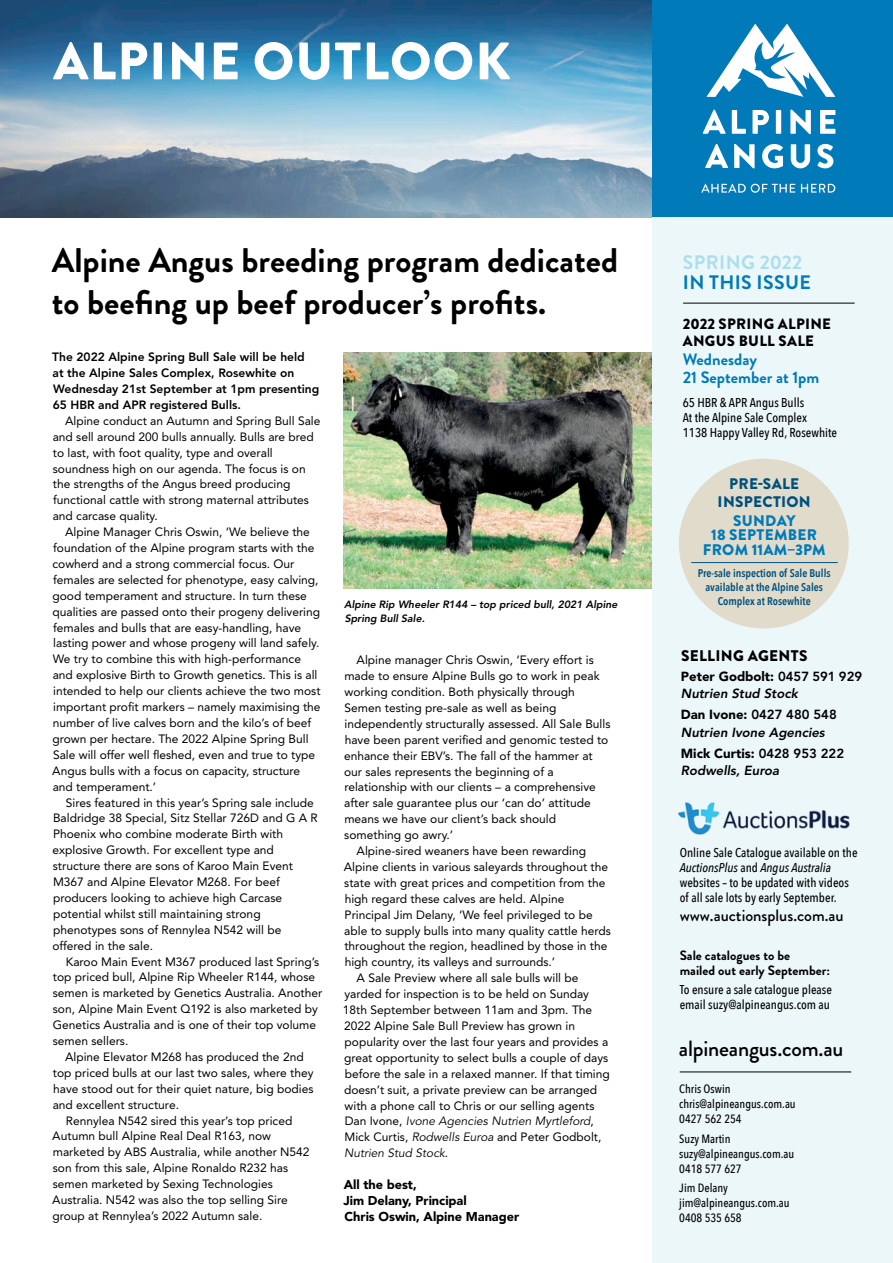
<style>
.page{position:relative;width:893px;height:1263px;background:#fff}
.page>*{position:absolute;margin:0;border:0;box-sizing:border-box;transform-origin:0 0}
.t1{font:900 52.65px "Brandon Grotesque";letter-spacing:.02em;color:#fff}
.t2{font:700 34.2px/42.2px "Brandon Grotesque";color:#000}
.t3{font:500 22.05px "Brandon Grotesque";letter-spacing:-.01em;color:#000}
.t4{font:700 19.5px "Brandon Grotesque";letter-spacing:.02em;color:#007ab8}
.t5{font:700 19.5px "Brandon Grotesque";letter-spacing:.02em;color:#acdfed}
.t6{font:700 16.5px "Brandon Grotesque";color:#007ab8}
.t7{font:500 16.5px "Brandon Grotesque";color:#000}
.AA_HEADING_C{font:900 15.45px "Brandon Grotesque";letter-spacing:.02em;color:#000}
.t8{font:900 15.3px/14.7px "Brandon Grotesque";letter-spacing:.02em;color:#007ab8;text-align:center}
.t9{font:900 15.3px "Brandon Grotesque";letter-spacing:.02em;color:#00507d}
.t10{font:900 15px/16.5px "Brandon Grotesque";letter-spacing:.02em;color:#000}
.t11{font:700 13.5px/15px "Brandon Grotesque";color:#000}
.AA_TEXT____PLAIN{font:900 13.2px "Avenir";color:#000}
.AA_TEXT____PLAIN-2{font:italic 800 13.2px "Avenir";color:#000}
.AA_TEXT____PLAIN-3{font:800 13.2px "Avenir";color:#000}
.AA_TEXT____PLAIN-4{font:italic 800 13.2px "Avenir";color:#000}
.t12{font:500 12.75px/15px "Avenir Next Condensed";color:#000}
.t13{font:900 12.75px "Avenir";letter-spacing:-.005em;color:#000}
.t14{font:12px/15.9px "Avenir";color:#000}
.t15{font:800 12px/15.9px "Avenir";color:#000}
.t16{font:500 12px "Avenir Next Condensed";color:#000}
.t17{font:600 11.1px/14px "Avenir Next Condensed";color:#00507d;text-align:center}
.t18{font:800 10.5px/13.5px "Avenir";color:#000}
.s1{font-style:italic}
.s2{font-weight:800}
.s3{font-weight:900}
</style>
<div class="page">
<img style="left:0;top:0;width:653px;height:218px">
<div style="left:653px;top:0;width:240px;height:218px;background:#007ab8"></div>
<svg style="left:703px;top:110px;width:23px;height:24px"></svg>
<svg style="left:732px;top:110px;width:14px;height:24px"></svg>
<svg style="left:752px;top:110px;width:17px;height:24px"></svg>
<div style="left:776px;top:110px;width:5px;height:24px;background:#fff"></div>
<svg style="left:790px;top:110px;width:21px;height:24px"></svg>
<svg style="left:820px;top:110px;width:15px;height:24px"></svg>
<svg style="left:705px;top:144px;width:23px;height:24px"></svg>
<svg style="left:734px;top:144px;width:21px;height:24px"></svg>
<svg style="left:762px;top:144px;width:21px;height:24px"></svg>
<svg style="left:791px;top:144px;width:19px;height:24px"></svg>
<svg style="left:817px;top:144px;width:16px;height:24px"></svg>
<svg style="left:701px;top:184px;width:94px;height:9px"></svg>
<svg style="left:801px;top:184px;width:34px;height:9px"></svg>
<svg style="left:706px;top:24px;width:129px;height:73px"></svg>
<img style="left:344px;top:352px;width:309px;height:236px">
<div style="left:653px;top:218px;width:240px;height:1045px;background:#ecf7f9"></div>
<hr style="left:683px;top:303px;width:172px;height:1px;background:#000">
<hr style="left:680px;top:1072px;width:171px;height:1px;background:#000">
<img style="left:678px;top:802px;width:172px;height:33px">
<div style="left:679px;top:459px;width:170px;height:169px;background:#e0dbca;border-radius:50%"></div>
<hr style="left:691px;top:562px;width:147px;height:1px;background:#00507d">
<p class="t1" style="left:53px;top:24px;width:459px">ALPINE OUTLOOK</p>
<p class="t2" style="left:52px;top:240px;width:568px">Alpine Angus breeding program dedicated to beefing up beef producer’s profits.</p>
<p class="t15" style="left:52px;top:349px;width:268px">The 2022 Alpine Spring Bull Sale will be held<br>at the Alpine Sales Complex, Rosewhite on Wednesday 21st September at 1pm presenting 65 HBR and APR registered Bulls.</p>
<p class="t14" style="left:53px;top:413px;width:269px;text-indent:12px">Alpine conduct an Autumn and Spring Bull Sale and sell around 200 bulls annually. Bulls are bred to last, with foot quality, type and overall soundness high on our agenda. The focus is on the strengths of the Angus breed producing functional cattle with strong maternal attributes and carcase quality.</p>
<p class="t14" style="left:52px;top:524px;width:270px;text-indent:13px">Alpine Manager Chris Oswin, ‘We believe the foundation of the Alpine program starts with the cowherd and a strong commercial focus. Our females are selected for phenotype, easy calving, good temperament and structure. In turn these qualities are passed onto their progeny delivering females and bulls that are easy-handling, have lasting power and whose progeny will land safely.<br>We try to combine this with high-performance and explosive Birth to Growth genetics. This is all intended to help our clients achieve the two most important profit markers – namely maximising the number of live calves born and the kilo’s of beef grown per hectare. The 2022 Alpine Spring Bull Sale will offer well fleshed, even and true to type Angus bulls with a focus on capacity, structure and temperament.’</p>
<p class="t14" style="left:52px;top:794px;width:267px;text-indent:13px">Sires featured in this year’s Spring sale include Baldridge 38 Special, Sitz Stellar 726D and G A R Phoenix who combine moderate Birth with explosive Growth. For excellent type and structure there are sons of Karoo Main Event M367 and Alpine Elevator M268. For beef producers looking to achieve high Carcase potential whilst still maintaining strong phenotypes sons of Rennylea N542 will be offered in the sale.</p>
<p class="t14" style="left:53px;top:953px;width:271px;text-indent:13px">Karoo Main Event M367 produced last Spring’s top priced bull, Alpine Rip Wheeler R144, whose semen is marketed by Genetics Australia. Another son, Alpine Main Event Q192 is also marketed by Genetics Australia and is one of their top volume semen sellers.</p>
<p class="t14" style="left:53px;top:1049px;width:262px;text-indent:12px">Alpine Elevator M268 has produced the 2nd top priced bulls at our last two sales, where they have stood out for their quiet nature, big bodies and excellent structure.</p>
<p class="t14" style="left:52px;top:1112px;width:259px;text-indent:13px">Rennylea N542 sired this year’s top priced Autumn bull Alpine Real Deal R163, now marketed by ABS Australia, while another N542 son from this sale, Alpine Ronaldo R232 has semen marketed by Sexing Technologies Australia. N542 was also the top selling Sire group at Rennylea’s 2022 Autumn sale.</p>
<p class="t18" style="left:344px;top:598px;width:277px">Alpine Rip Wheeler R144 – top priced bull, 2021 Alpine<br>Spring Bull Sale.</p>
<p class="t14" style="left:344px;top:652px;width:268px;text-indent:13px">Alpine manager Chris Oswin, ‘Every effort is made to ensure Alpine Bulls go to work in peak working condition. Both physically through Semen testing pre-sale as well as being independently structurally assessed. All Sale Bulls have been parent verified and genomic tested to enhance their EBV’s. The fall of the hammer at our sales represents the beginning of a relationship with our clients – a comprehensive after sale guarantee plus our ‘can do’ attitude means we have our client’s back should something go awry.’</p>
<p class="t14" style="left:344px;top:843px;width:269px;text-indent:13px">Alpine-sired weaners have been rewarding Alpine clients in various saleyards throughout the state with great prices and competition from the high regard these calves are held. Alpine Principal Jim Delany, ‘We feel privileged to be able to supply bulls into many quality cattle herds throughout the region, headlined by those in the high country, its valleys and surrounds.’</p>
<p class="t14" style="left:343px;top:970px;width:268px;text-indent:14px">A Sale Preview where all sale bulls will be yarded for inspection is to be held on Sunday 18th September between 11am and 3pm. The 2022 Alpine Sale Bull Preview has grown in popularity over the last four years and provides a great opportunity to select bulls a couple of days before the sale in a relaxed manner. If that timing doesn’t suit, a private preview can be arranged with a phone call to Chris or our selling agents Dan Ivone, <span class="s1">Ivone Agencies Nutrien Myrtleford</span>, Mick Curtis, <span class="s1">Rodwells Euroa</span> and Peter Godbolt, <span class="s1">Nutrien Stud Stock</span>.</p>
<p class="t13" style="left:344px;top:1177px;width:75px">All the best,</p>
<p class="t13" style="left:343px;top:1193px;width:125px">Jim Delany, Principal</p>
<p class="t13" style="left:345px;top:1209px;width:176px">Chris Oswin, Alpine Manager</p>
<p class="t5" style="left:683px;top:249px;width:121px">SPRING 2022</p>
<p class="t4" style="left:683px;top:268px;width:130px">IN THIS ISSUE</p>
<p class="t10" style="left:683px;top:316px;width:150px">2022 SPRING ALPINE<br>ANGUS BULL SALE</p>
<p class="t6" style="left:683px;top:348px;width:76px">Wednesday</p>
<p class="t6" style="left:683px;top:366px;width:138px">21 September at 1pm</p>
<p class="t12" style="left:683px;top:394px;width:123px">65 HBR &amp; APR Angus Bulls</p>
<p class="t12" style="left:683px;top:409px;width:126px">At the Alpine Sale Complex</p>
<p class="t12" style="left:683px;top:424px;width:156px">1138 Happy Valley Rd, Rosewhite</p>
<p class="t9" style="left:729px;top:473px;width:72px">PRE-SALE</p>
<p class="t9" style="left:718px;top:491px;width:95px">INSPECTION</p>
<p class="t8" style="left:703px;top:513px;width:124px">SUNDAY<br>18 SEPTEMBER<br>FROM 11AM–3PM</p>
<p class="t17" style="left:698px;top:566px;width:134px">Pre-sale inspection of Sale Bulls available at the Alpine Sales<br>Complex at Rosewhite</p>
<p class="AA_HEADING_C" style="left:681px;top:645px;width:128px">SELLING AGENTS</p>
<p class="AA_TEXT____PLAIN" style="left:681px;top:668px;width:183px">Peter Godbolt: <span class="s2">0457 591 929</span></p>
<p class="AA_TEXT____PLAIN-2" style="left:681px;top:685px;width:121px">Nutrien Stud Stock</p>
<p class="AA_TEXT____PLAIN-3" style="left:681px;top:707px;width:157px"><span class="s3">Dan Ivone:</span> 0427 480 548</p>
<p class="AA_TEXT____PLAIN-2" style="left:681px;top:724px;width:148px">Nutrien Ivone Agencies</p>
<p class="AA_TEXT____PLAIN" style="left:681px;top:745px;width:165px">Mick Curtis: <span class="s2">0428 953 222</span></p>
<p class="AA_TEXT____PLAIN-4" style="left:681px;top:763px;width:100px">Rodwells, Euroa</p>
<p class="t12" style="left:680px;top:845px;width:179px">Online Sale Catalogue available on the <span class="s1">AuctionsPlus</span> and <span class="s1">Angus Australia </span>websites – to be updated with videos of all sale lots by early September.</p>
<p class="t7" style="left:680px;top:904px;width:165px">www.auctionsplus.com.au</p>
<p class="t11" style="left:680px;top:948px;width:152px">Sale catalogues to be<br>mailed out early September:</p>
<p class="t12" style="left:680px;top:982px;width:154px">To ensure a sale catalogue please email suzy@alpineangus.com au</p>
<p class="t3" style="left:679px;top:1033px;width:166px">alpineangus.com.au</p>
<p class="t16" style="left:679px;top:1082px;width:53px">Chris Oswin</p>
<p class="t16" style="left:679px;top:1097px;width:118px">chris@alpineangus.com.au</p>
<p class="t16" style="left:679px;top:1112px;width:64px">0427 562 254</p>
<p class="t16" style="left:679px;top:1131px;width:53px">Suzy Martin</p>
<p class="t16" style="left:679px;top:1146px;width:117px">suzy@alpineangus.com.au</p>
<p class="t16" style="left:679px;top:1161px;width:64px">0418 577 627</p>
<p class="t16" style="left:679px;top:1180px;width:50px">Jim Delany</p>
<p class="t16" style="left:679px;top:1195px;width:112px">jim@alpineangus.com.au</p>
<p class="t16" style="left:679px;top:1210px;width:64px">0408 535 658</p>
</div>
